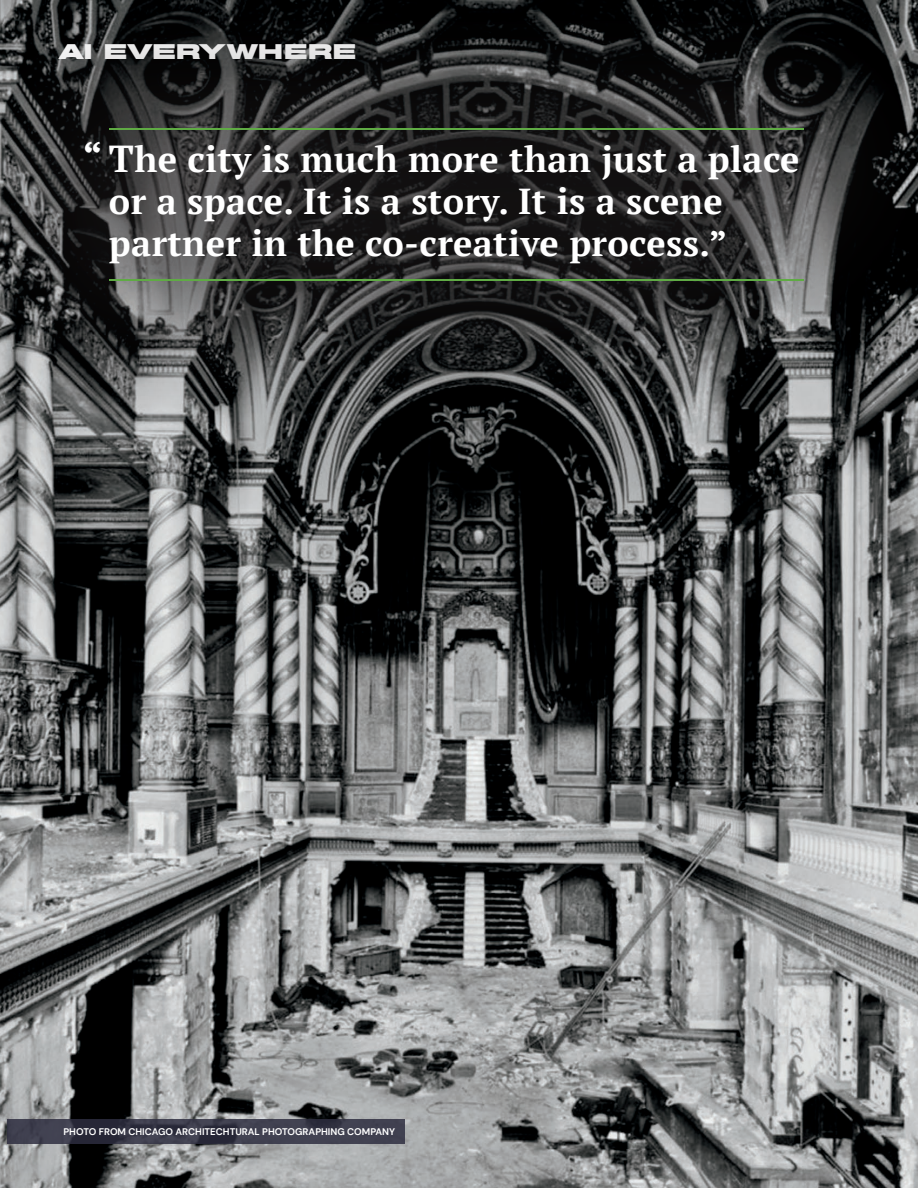
<style>
.page{position:relative;width:918px;height:1188px;background:#fff}
.page>*{position:absolute;margin:0;border:0;box-sizing:border-box;transform-origin:0 0}
.t1{font:700 36px/42px "PT Serif";letter-spacing:.01em;color:#fff}
.t2{font:22.05px "MATROSKA";letter-spacing:-.1em;color:#fff}
.t3{font:700 9.6px "DM Sans";color:#fff}
.s1{font-size:39px}
.s2{font-size:37.5px}
</style>
<div class="page">
<img style="left:0;top:425px;width:918px;height:763px">
<div style="left:0;top:0;width:918px;height:425px;background:#231f20;opacity:.47"></div>
<svg style="left:0;top:11px;width:915px;height:387px;background:#2f2f2f"></svg>
<hr style="left:109px;top:128px;width:694px;height:2px;background:#5faa44">
<hr style="left:109px;top:280px;width:694px;height:1px;background:#5faa44">
<svg style="left:7px;top:1120px;width:398px;height:24px;background:#393948"></svg>
<p class="t2" style="left:57px;top:38px;width:302px">AI EVERYWHERE</p>
<p class="t1" style="left:109px;top:138px;width:692px;text-indent:-27px"><span class="s1">“</span> <span class="s2">T</span>he city is much more than just a place or a space. It is a story. It is a scene partner in the co-creative process.”</p>
<p class="t3" style="left:63px;top:1126px;width:333px">PHOTO FROM CHICAGO ARCHITECHTURAL PHOTOGRAPHING COMPANY</p>
</div>
